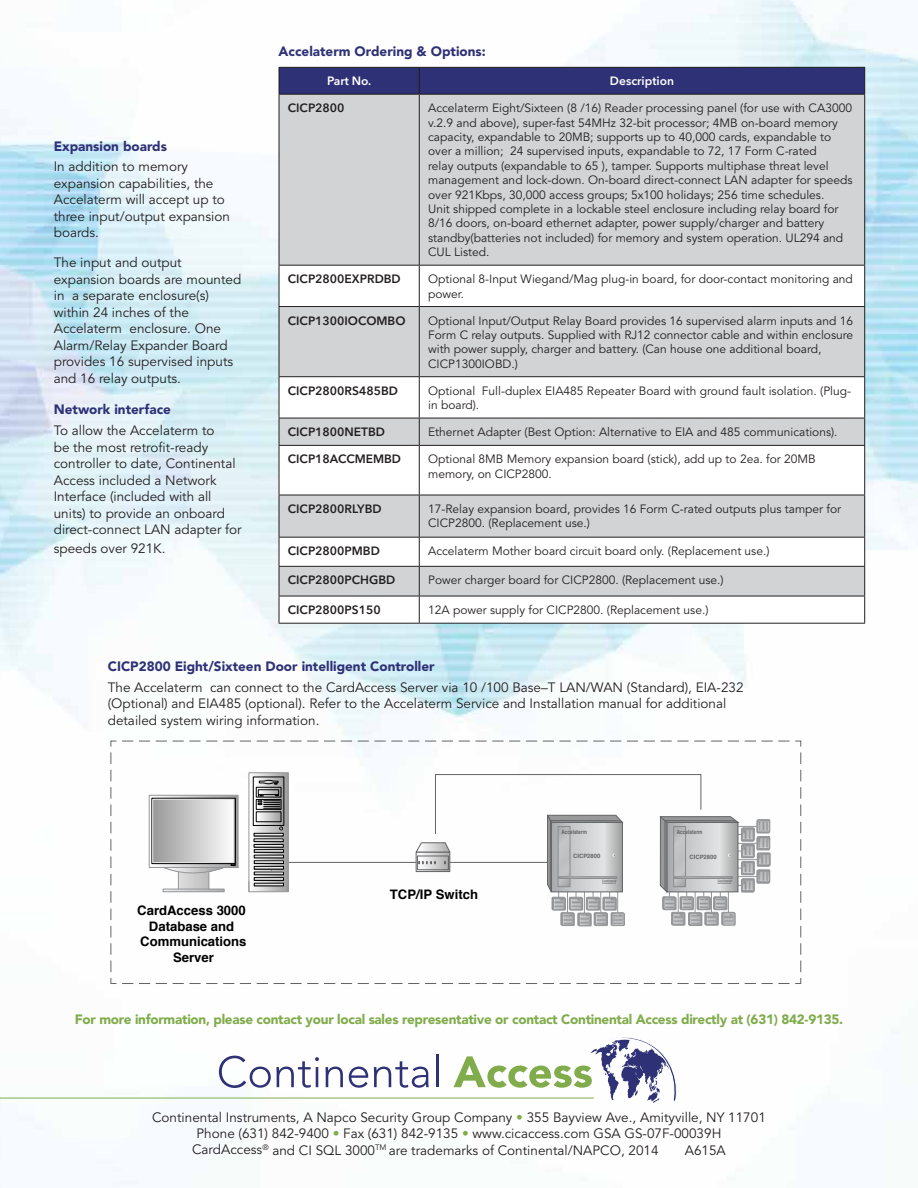
<style>
.page{position:relative;width:918px;height:1188px;background:#fff}
.page>*{position:absolute;margin:0;border:0;box-sizing:border-box;transform-origin:0 0}
.t1{font:13.5px/16.5px "Avenir";color:#231f20}
.t2{font:900 13.5px "Avenir";letter-spacing:-.02em;color:#80ac4b}
.t3{font:900 13.5px "Avenir";color:#2f3176}
.t4{font:700 13.05px/15.8px "Helvetica";color:#000;text-align:center}
.t5{font:12px/14.4px "Avenir";color:#231f20}
.t6{font:600 12px "Avenir Next LT Pro";color:#231f20}
.t7{font:600 12px "Avenir Next LT Pro";color:#fff}
.t8{font:700 5.85px "Helvetica";color:#636466;scale:.8 1}
.t9{font:700 5.85px "Helvetica";color:#636466}
.t10{font:700 3.3px "Helvetica";color:#636466;scale:.8 1}
.t11{font:700 2.4px "Helvetica";color:#636466;scale:.8 1}
.s1{color:#80ac4b}
</style>
<div class="page">
<img style="left:0;top:0;width:918px;height:1184px">
<svg style="left:110px;top:740px;width:692px;height:245px"></svg>
<svg style="left:219px;top:1056px;width:100px;height:32px"></svg>
<svg style="left:325px;top:1067px;width:18px;height:20px"></svg>
<svg style="left:349px;top:1067px;width:19px;height:21px"></svg>
<svg style="left:374px;top:1061px;width:55px;height:27px"></svg>
<hr style="left:436px;top:1054px;width:2px;height:33px;background:#2f3176">
<hr style="left:0;top:1098px;width:594px;height:1px;background:#80ac4b">
<svg style="left:453px;top:1037px;width:223px;height:69px"></svg>
<div style="left:280px;top:95px;width:584px;height:170px;background:#d1d3d4"></div>
<svg style="left:280px;top:266px;width:584px;height:357px"></svg>
<hr style="left:279px;top:95px;width:1px;height:170px;background:#231f20">
<hr style="left:419px;top:95px;width:1px;height:170px;background:#231f20">
<hr style="left:864px;top:95px;width:1px;height:170px;background:#231f20">
<hr style="left:279px;top:265px;width:140px;height:1px;background:#231f20">
<hr style="left:279px;top:266px;width:1px;height:40px;background:#231f20">
<hr style="left:419px;top:265px;width:446px;height:1px;background:#231f20">
<hr style="left:419px;top:266px;width:1px;height:40px;background:#231f20">
<hr style="left:864px;top:266px;width:1px;height:40px;background:#231f20">
<hr style="left:279px;top:306px;width:140px;height:1px;background:#231f20">
<hr style="left:279px;top:307px;width:1px;height:69px;background:#231f20">
<hr style="left:419px;top:306px;width:446px;height:1px;background:#231f20">
<hr style="left:419px;top:307px;width:1px;height:69px;background:#231f20">
<hr style="left:864px;top:307px;width:1px;height:69px;background:#231f20">
<hr style="left:279px;top:376px;width:140px;height:1px;background:#231f20">
<hr style="left:279px;top:377px;width:1px;height:41px;background:#231f20">
<hr style="left:419px;top:376px;width:446px;height:1px;background:#231f20">
<hr style="left:419px;top:377px;width:1px;height:41px;background:#231f20">
<hr style="left:864px;top:377px;width:1px;height:41px;background:#231f20">
<hr style="left:279px;top:418px;width:140px;height:1px;background:#231f20">
<svg style="left:279px;top:418px;width:1px;height:27px"></svg>
<hr style="left:419px;top:418px;width:446px;height:1px;background:#231f20">
<svg style="left:419px;top:418px;width:1px;height:27px"></svg>
<svg style="left:864px;top:418px;width:1px;height:27px"></svg>
<hr style="left:279px;top:445px;width:140px;height:1px;background:#231f20">
<hr style="left:279px;top:446px;width:1px;height:49px;background:#231f20">
<hr style="left:419px;top:445px;width:446px;height:1px;background:#231f20">
<hr style="left:419px;top:446px;width:1px;height:49px;background:#231f20">
<hr style="left:864px;top:446px;width:1px;height:49px;background:#231f20">
<hr style="left:279px;top:495px;width:140px;height:1px;background:#231f20">
<hr style="left:279px;top:495px;width:1px;height:42px;background:#231f20">
<hr style="left:419px;top:495px;width:446px;height:1px;background:#231f20">
<hr style="left:419px;top:495px;width:1px;height:42px;background:#231f20">
<hr style="left:864px;top:495px;width:1px;height:42px;background:#231f20">
<hr style="left:279px;top:537px;width:140px;height:1px;background:#231f20">
<hr style="left:419px;top:537px;width:446px;height:1px;background:#231f20">
<hr style="left:279px;top:566px;width:140px;height:1px;background:#231f20">
<hr style="left:419px;top:566px;width:446px;height:1px;background:#231f20">
<hr style="left:279px;top:596px;width:140px;height:1px;background:#231f20">
<svg style="left:279px;top:538px;width:1px;height:85px"></svg>
<hr style="left:419px;top:596px;width:446px;height:1px;background:#231f20">
<svg style="left:419px;top:538px;width:1px;height:85px"></svg>
<svg style="left:864px;top:538px;width:1px;height:85px"></svg>
<hr style="left:279px;top:623px;width:140px;height:1px;background:#231f20">
<hr style="left:419px;top:623px;width:446px;height:1px;background:#231f20">
<svg style="left:279px;top:67px;width:586px;height:27px;background:#2e3071"></svg>
<hr style="left:279px;top:94px;width:140px;height:1px;background:#1d1d17">
<hr style="left:419px;top:94px;width:446px;height:1px;background:#1d1d17">
<p class="t3" style="left:54px;top:138px;width:115px">Expansion boards</p>
<p class="t1" style="left:54px;top:159px;width:178px">In addition to memory expansion capabilities, the<br>Accelaterm will accept up to three input/output expansion boards.</p>
<p class="t1" style="left:54px;top:255px;width:189px">The input and output expansion boards are mounted in a separate enclosure(s) within 24 inches of the<br>Accelaterm enclosure. One<br>Alarm/Relay Expander Board provides 16 supervised inputs and 16 relay outputs.</p>
<p class="t3" style="left:54px;top:402px;width:119px">Network interface</p>
<p class="t1" style="left:54px;top:423px;width:189px">To allow the Accelaterm to<br>be the most retrofit-ready controller to date, Continental<br>Access included a Network<br>Interface (included with all units) to provide an onboard direct-connect LAN adapter for</p>
<p class="t1" style="left:54px;top:540px;width:113px">speeds over 921K.</p>
<p class="t3" style="left:279px;top:43px;width:209px">Accelaterm Ordering &amp; Options:</p>
<p class="t7" style="left:327px;top:74px;width:46px">Part No.</p>
<p class="t7" style="left:610px;top:74px;width:66px">Description</p>
<p class="t6" style="left:288px;top:101px;width:58px">CICP2800</p>
<p class="t5" style="left:428px;top:101px;width:426px">Accelaterm Eight/Sixteen (8 /16) Reader processing panel (for use with CA3000 v.2.9 and above), super-fast 54MHz 32-bit processor; 4MB on-board memory capacity, expandable to 20MB; supports up to 40,000 cards, expandable to over a million; 24 supervised inputs, expandable to 72, 17 Form C-rated<br>relay outputs (expandable to 65 ), tamper. Supports multiphase threat level management and lock-down. On-board direct-connect LAN adapter for speeds over 921Kbps, 30,000 access groups; 5x100 holidays; 256 time schedules.<br>Unit shipped complete in a lockable steel enclosure including relay board for 8/16 doors, on-board ethernet adapter, power supply/charger and battery standby(batteries not included) for memory and system operation. UL294 and CUL Listed.</p>
<p class="t6" style="left:288px;top:272px;width:114px">CICP2800EXPRDBD</p>
<p class="t5" style="left:428px;top:272px;width:426px">Optional 8-Input Wiegand/Mag plug-in board, for door-contact monitoring and power.</p>
<p class="t6" style="left:288px;top:313px;width:119px">CICP1300IOCOMBO</p>
<p class="t5" style="left:428px;top:314px;width:427px">Optional Input/Output Relay Board provides 16 supervised alarm inputs and 16<br>Form C relay outputs. Supplied with RJ12 connector cable and within enclosure with power supply, charger and battery. (Can house one additional board, CICP1300IOBD.)</p>
<p class="t6" style="left:288px;top:383px;width:112px">CICP2800RS485BD</p>
<p class="t5" style="left:428px;top:384px;width:424px">Optional Full-duplex EIA485 Repeater Board with ground fault isolation. (Plug&shy;in board).</p>
<p class="t6" style="left:288px;top:425px;width:99px">CICP1800NETBD</p>
<p class="t5" style="left:428px;top:425px;width:411px">Ethernet Adapter (Best Option: Alternative to EIA and 485 communications).</p>
<p class="t6" style="left:288px;top:452px;width:115px">CICP18ACCMEMBD</p>
<p class="t5" style="left:428px;top:452px;width:389px">Optional 8MB Memory expansion board (stick), add up to 2ea. for 20MB memory, on CICP2800.</p>
<p class="t6" style="left:288px;top:502px;width:95px">CICP2800RLYBD</p>
<p class="t5" style="left:428px;top:502px;width:415px">17-Relay expansion board, provides 16 Form C-rated outputs plus tamper for<br>CICP2800. (Replacement use.)</p>
<p class="t6" style="left:288px;top:544px;width:93px">CICP2800PMBD</p>
<p class="t5" style="left:428px;top:544px;width:343px">Accelaterm Mother board circuit board only. (Replacement use.)</p>
<p class="t6" style="left:288px;top:573px;width:109px">CICP2800PCHGBD</p>
<p class="t5" style="left:428px;top:573px;width:297px">Power charger board for CICP2800. (Replacement use.)</p>
<p class="t6" style="left:288px;top:603px;width:94px">CICP2800PS150</p>
<p class="t5" style="left:428px;top:603px;width:282px">12A power supply for CICP2800. (Replacement use.)</p>
<p class="t3" style="left:108px;top:658px;width:328px">CICP2800 Eight/Sixteen Door intelligent Controller</p>
<p class="t1" style="left:108px;top:679px;width:637px">The Accelaterm can connect to the CardAccess Server via 10 /100 Base–T LAN/WAN (Standard), EIA-232 (Optional) and EIA485 (optional). Refer to the Accelaterm Service and Installation manual for additional detailed system wiring information.</p>
<p class="t8" style="left:561px;top:827px;width:33px">Accelaterm</p>
<p class="t8" style="left:677px;top:827px;width:33px">Accelaterm</p>
<p class="t9" style="left:573px;top:851px;width:29px">CICP2800</p>
<p class="t9" style="left:689px;top:853px;width:29px">CICP2800</p>
<p class="t4" style="left:137px;top:903px;width:111px">CardAccess 3000<br>Database and<br>Communications<br>Server</p>
<p class="t4" style="left:390px;top:887px;width:90px">TCP/IP Switch</p>
<p class="t10" style="left:602px;top:878px;width:20px">Continental</p>
<p class="t11" style="left:602px;top:882px;width:18px">Instruments llc</p>
<p class="t10" style="left:718px;top:878px;width:20px">Continental</p>
<p class="t11" style="left:718px;top:882px;width:18px">Instruments llc</p>
<p class="t2" style="left:75px;top:1011px;width:770px">For more information, please contact your local sales representative or contact Continental Access directly at (631) 842-9135.</p>
<p class="t1" style="left:152px;top:1109px;width:615px">Continental Instruments, A Napco Security Group Company <span class="s1">•</span> 355 Bayview Ave., Amityville, NY 11701</p>
<p class="t1" style="left:197px;top:1125px;width:526px">Phone (631) 842-9400 <span class="s1">•</span> Fax (631) 842-9135 <span class="s1">•</span> www.cicaccess.com GSA GS-07F-00039H</p>
<p class="t1" style="left:192px;top:1142px;width:468px">CardAccess<sup>®</sup> and CI SQL 3000<sup>TM</sup> are trademarks of Continental/NAPCO, 2014</p>
<p class="t1" style="left:685px;top:1142px;width:43px">A615A</p>
</div>
